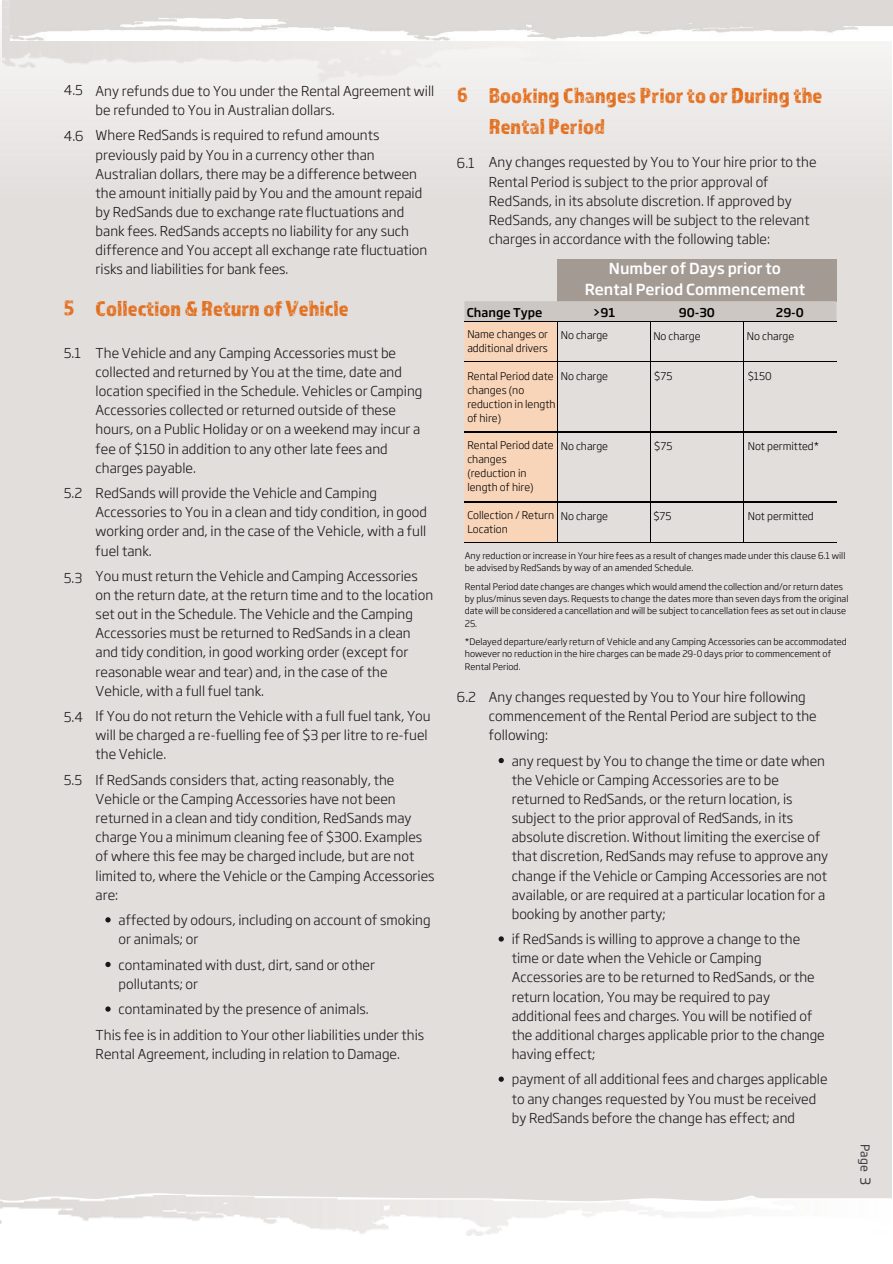
<style>
.page{position:relative;width:893px;height:1264px;background:#fff}
.page>*{position:absolute;margin:0;border:0;box-sizing:border-box;transform-origin:0 0}
.t1{font:22.5px/31.5px "Almaq Rough";color:#e36f1e}
.t2{font:21.75px "Almaq Rough";color:#e36f1e}
.t3{font:500 15px "Soho Gothic Pro";color:#fff}
.t4{font:300 13.5px/19px "Soho Gothic Pro";color:#1e151a}
.t5{font:13.5px "Soho Gothic Pro";color:#423a3e}
.t6{font:500 12px "Soho Gothic Pro";color:#000}
.t7{font:12px "Soho Gothic Pro";color:#423a3e}
.t8{font:300 10.5px/14px "Soho Gothic Pro";color:#000}
.t9{font:300 9px/12.3px "Soho Gothic Pro";color:#000}
</style>
<div class="page">
<img style="left:0;top:1px;width:891px;height:1192px">
<svg style="left:0;top:1193px;width:892px;height:43px"></svg>
<img style="left:0;top:1194px;width:891px;height:41px">
<img style="left:3px;top:0;width:602px;height:82px">
<img style="left:11px;top:0;width:881px;height:40px">
<div style="left:557px;top:259px;width:279px;height:42px;background:#a49a94"></div>
<svg style="left:464px;top:301px;width:372px;height:241px;background:#e3d7cf"></svg>
<hr style="left:557px;top:321px;width:93px;height:1px;background:#000">
<hr style="left:650px;top:321px;width:93px;height:1px;background:#000">
<hr style="left:743px;top:321px;width:93px;height:1px;background:#000">
<hr style="left:650px;top:322px;width:1px;height:39px;background:#000">
<hr style="left:743px;top:322px;width:1px;height:39px;background:#000">
<hr style="left:557px;top:361px;width:93px;height:1px;background:#000">
<hr style="left:650px;top:361px;width:93px;height:1px;background:#000">
<hr style="left:650px;top:362px;width:1px;height:69px;background:#000">
<hr style="left:743px;top:361px;width:93px;height:1px;background:#000">
<hr style="left:743px;top:362px;width:1px;height:69px;background:#000">
<hr style="left:557px;top:431px;width:93px;height:1px;background:#000">
<hr style="left:650px;top:431px;width:93px;height:1px;background:#000">
<hr style="left:650px;top:432px;width:1px;height:70px;background:#000">
<hr style="left:743px;top:431px;width:93px;height:1px;background:#000">
<hr style="left:743px;top:432px;width:1px;height:70px;background:#000">
<hr style="left:557px;top:502px;width:93px;height:1px;background:#000">
<hr style="left:650px;top:502px;width:93px;height:1px;background:#000">
<hr style="left:650px;top:502px;width:1px;height:40px;background:#000">
<hr style="left:743px;top:502px;width:93px;height:1px;background:#000">
<hr style="left:743px;top:502px;width:1px;height:40px;background:#000">
<hr style="left:557px;top:542px;width:93px;height:1px;background:#000">
<hr style="left:650px;top:542px;width:93px;height:1px;background:#000">
<hr style="left:743px;top:542px;width:93px;height:1px;background:#000">
<hr style="left:464px;top:321px;width:93px;height:1px;background:#000">
<hr style="left:557px;top:322px;width:1px;height:39px;background:#000">
<hr style="left:557px;top:362px;width:1px;height:69px;background:#000">
<hr style="left:557px;top:432px;width:1px;height:70px;background:#000">
<hr style="left:557px;top:502px;width:1px;height:40px;background:#000">
<hr style="left:464px;top:361px;width:93px;height:1px;background:#000">
<hr style="left:464px;top:431px;width:93px;height:1px;background:#000">
<hr style="left:464px;top:502px;width:93px;height:1px;background:#000">
<hr style="left:464px;top:542px;width:93px;height:1px;background:#000">
<svg style="left:105px;top:917px;width:6px;height:5px"></svg>
<svg style="left:105px;top:961px;width:6px;height:6px"></svg>
<svg style="left:105px;top:1006px;width:6px;height:5px"></svg>
<svg style="left:498px;top:758px;width:6px;height:5px"></svg>
<svg style="left:498px;top:936px;width:6px;height:5px"></svg>
<svg style="left:498px;top:1076px;width:6px;height:5px"></svg>
<p class="t4" style="left:64px;top:80px;width:21px">4.5</p>
<p class="t4" style="left:64px;top:125px;width:21px">4.6</p>
<p class="t4" style="left:96px;top:80px;width:340px">Any refunds due to You under the Rental Agreement will be refunded to You in Australian dollars.</p>
<p class="t4" style="left:96px;top:125px;width:333px">Where RedSands is required to refund amounts previously paid by You in a currency other than Australian dollars, there may be a difference between the amount initially paid by You and the amount repaid by RedSands due to exchange rate fluctuations and bank fees. RedSands accepts no liability for any such difference and You accept all exchange rate fluctuation risks and liabilities for bank fees.</p>
<p class="t2" style="left:64px;top:295px;width:12px">5</p>
<p class="t1" style="left:96px;top:292px;width:254px">Collection&amp;Return ofVehicle</p>
<p class="t4" style="left:64px;top:342px;width:19px">5.1</p>
<p class="t4" style="left:96px;top:342px;width:328px">The Vehicle and any Camping Accessories must be collected and returned by You at the time, date and location specified in the Schedule. Vehicles or Camping Accessories collected or returned outside of these hours, on a Public Holiday or on a weekend may incur a fee of $150 in addition to any other late fees and charges payable.</p>
<p class="t4" style="left:96px;top:482px;width:333px">RedSands will provide the Vehicle and Camping Accessories to You in a clean and tidy condition, in good working order and, in the case of the Vehicle, with a full fuel tank.</p>
<p class="t4" style="left:96px;top:565px;width:339px">You must return the Vehicle and Camping Accessories on the return date, at the return time and to the location set out in the Schedule. The Vehicle and the Camping Accessories must be returned to RedSands in a clean and tidy condition, in good working order (except for reasonable wear and tear) and, in the case of the Vehicle, with a full fuel tank.</p>
<p class="t4" style="left:96px;top:705px;width:336px">If You do not return the Vehicle with a full fuel tank, You will be charged a re-fuelling fee of $3 per litre to re-fuel the Vehicle.</p>
<p class="t4" style="left:96px;top:769px;width:340px">If RedSands considers that, acting reasonably, the Vehicle or the Camping Accessories have not been returned in a clean and tidy condition, RedSands may charge You a minimum cleaning fee of $300. Examples of where this fee may be charged include, but are not limited to, where the Vehicle or the Camping Accessories are:</p>
<p class="t4" style="left:64px;top:482px;width:20px">5.2</p>
<p class="t4" style="left:64px;top:567px;width:20px">5.3</p>
<p class="t4" style="left:64px;top:706px;width:21px">5.4</p>
<p class="t4" style="left:64px;top:769px;width:20px">5.5</p>
<p class="t4" style="left:119px;top:909px;width:313px">affected by odours, including on account of smoking or animals; or</p>
<p class="t4" style="left:119px;top:954px;width:258px">contaminated with dust, dirt, sand or other pollutants; or</p>
<p class="t4" style="left:119px;top:998px;width:252px">contaminated by the presence of animals.</p>
<p class="t4" style="left:96px;top:1024px;width:330px">This fee is in addition to Your other liabilities under this<br>Rental Agreement, including in relation to Damage.</p>
<p class="t2" style="left:457px;top:82px;width:12px">6</p>
<p class="t1" style="left:489px;top:79px;width:335px">Booking Changes Priorto or During the<br>Rental Period</p>
<p class="t4" style="left:457px;top:152px;width:20px">6.1</p>
<p class="t4" style="left:489px;top:152px;width:329px">Any changes requested by You to Your hire prior to the Rental Period is subject to the prior approval of RedSands, in its absolute discretion. If approved by RedSands, any changes will be subject to the relevant charges in accordance with the following table:</p>
<p class="t3" style="left:609px;top:256px;width:173px">Number of Days prior to</p>
<p class="t3" style="left:584px;top:277px;width:222px">Rental Period Commencement</p>
<p class="t6" style="left:467px;top:302px;width:77px">Change Type</p>
<p class="t6" style="left:592px;top:302px;width:25px">&gt;91</p>
<p class="t6" style="left:678px;top:302px;width:38px">90-30</p>
<p class="t6" style="left:775px;top:302px;width:30px">29-0</p>
<p class="t8" style="left:467px;top:326px;width:82px">Name changes or additional drivers</p>
<p class="t8" style="left:467px;top:368px;width:90px">Rental Period date changes (no reduction in length of hire)</p>
<p class="t8" style="left:467px;top:437px;width:88px">Rental Period date changes</p>
<p class="t8" style="left:467px;top:465px;width:68px">(reduction in length of hire)</p>
<p class="t8" style="left:467px;top:507px;width:88px">Collection / Return<br>Location</p>
<p class="t8" style="left:560px;top:327px;width:49px">No charge</p>
<p class="t8" style="left:560px;top:368px;width:49px">No charge</p>
<p class="t8" style="left:653px;top:328px;width:49px">No charge</p>
<p class="t8" style="left:746px;top:328px;width:49px">No charge</p>
<p class="t8" style="left:654px;top:368px;width:20px">$75</p>
<p class="t8" style="left:747px;top:368px;width:26px">$150</p>
<p class="t8" style="left:654px;top:438px;width:20px">$75</p>
<p class="t8" style="left:560px;top:438px;width:49px">No charge</p>
<p class="t8" style="left:747px;top:438px;width:73px">Not permitted*</p>
<p class="t8" style="left:653px;top:508px;width:20px">$75</p>
<p class="t8" style="left:560px;top:508px;width:49px">No charge</p>
<p class="t8" style="left:747px;top:508px;width:68px">Not permitted</p>
<p class="t9" style="left:465px;top:548px;width:382px">Any reduction or increase in Your hire fees as a result of changes made under this clause 6.1 will be advised by RedSands by way of an amended Schedule.</p>
<p class="t9" style="left:465px;top:579px;width:385px">Rental Period date changes are changes which would amend the collection and/or return dates by plus/minus seven days. Requests to change the dates more than seven days from the original date will be considered a cancellation and will be subject to cancellation fees as set out in clause 25.</p>
<p class="t9" style="left:465px;top:635px;width:383px">*Delayed departure/early return of Vehicle and any Camping Accessories can be accommodated however no reduction in the hire charges can be made 29-0 days prior to commencement of<br>Rental Period.</p>
<p class="t4" style="left:457px;top:686px;width:21px">6.2</p>
<p class="t4" style="left:489px;top:686px;width:329px">Any changes requested by You to Your hire following commencement of the Rental Period are subject to the following:</p>
<p class="t4" style="left:511px;top:750px;width:318px">any request by You to change the time or date when the Vehicle or Camping Accessories are to be returned to RedSands, or the return location, is subject to the prior approval of RedSands, in its absolute discretion. Without limiting the exercise of that discretion, RedSands may refuse to approve any change if the Vehicle or Camping Accessories are not available, or are required at a particular location for a booking by another party;</p>
<p class="t4" style="left:511px;top:928px;width:314px">if RedSands is willing to approve a change to the time or date when the Vehicle or Camping Accessories are to be returned to RedSands, or the return location, You may be required to pay additional fees and charges. You will be notified of the additional charges applicable prior to the change having effect;</p>
<p class="t4" style="left:511px;top:1068px;width:317px">payment of all additional fees and charges applicable to any changes requested by You must be received by RedSands before the change has effect; and</p>
<p class="t7" style="left:875px;top:1144px;width:29px;rotate:90deg">Page</p>
<p class="t5" style="left:876px;top:1176px;width:10px;rotate:90deg">3</p>
</div>
